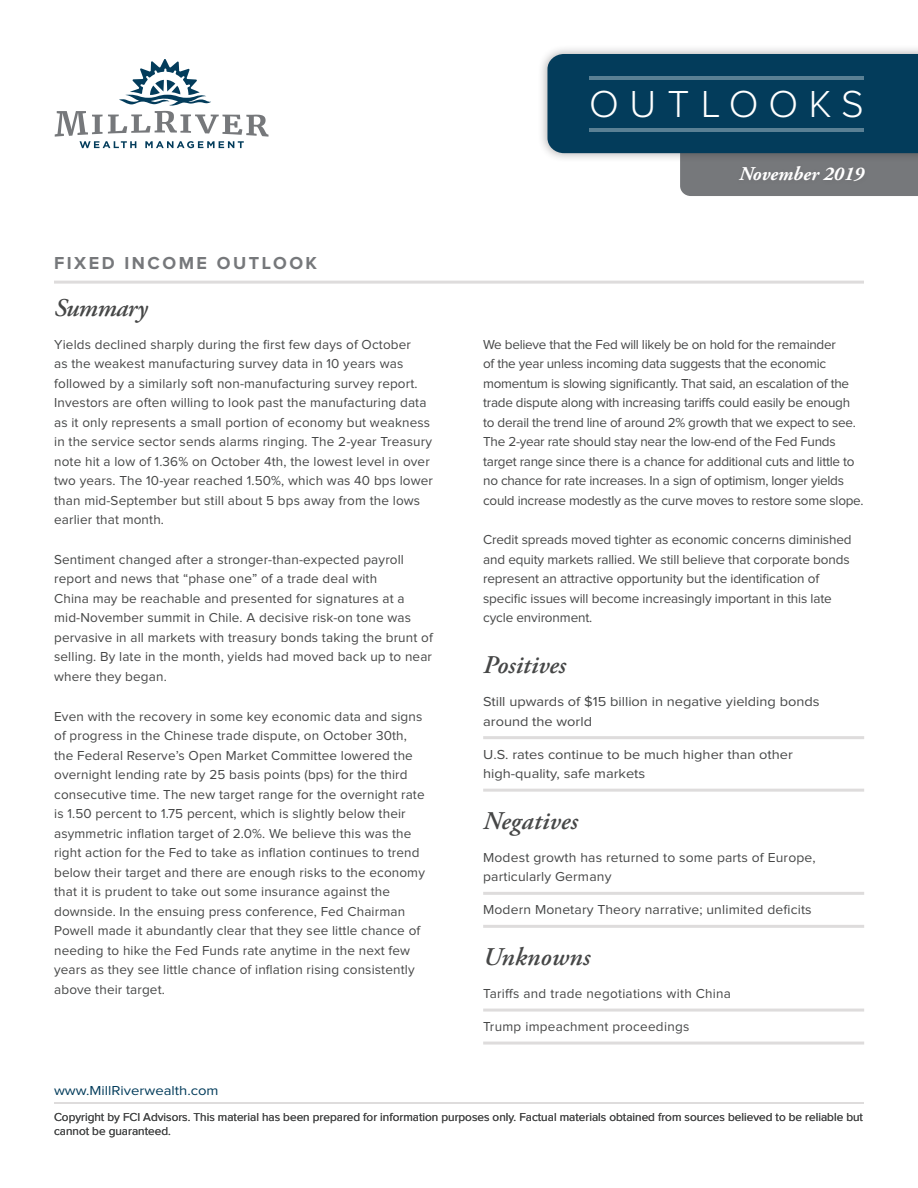
<style>
.page{position:relative;width:918px;height:1188px;background:#fff}
.page>*{position:absolute;margin:0;border:0;box-sizing:border-box;transform-origin:0 0}
.t1{font:300 39px "Proxima Nova";letter-spacing:.27em;color:#fff}
.palatino-main{font:italic 600 25.5px "Adobe Garamond Pro";color:#464747}
.palatino-main-2{font:italic 600 25.5px "Adobe Garamond Pro";letter-spacing:-.02em;color:#464747}
.t2{font:italic 700 19.5px "Adobe Garamond Pro";color:#fff}
.t3{font:700 18px "Proxima Nova";letter-spacing:.14em;color:#76787b}
.palatino-main-3{font:13.5px/19.5px "Proxima Nova";letter-spacing:.01em;color:#464747}
.palatino-main-4{font:13.5px/19.5px "Proxima Nova";letter-spacing:-.02em;color:#464747}
.palatino-main-5{font:13.5px/19.5px "Proxima Nova";letter-spacing:-.01em;color:#464747}
.bullets-square{font:13.5px/19.5px "Proxima Nova";letter-spacing:.01em;color:#464747}
.bullets-square-2{font:13.5px/19.5px "Proxima Nova";letter-spacing:.01em;color:#464747;scale:1.08 1}
.t4{font:13.5px "Proxima Nova";color:#033c5b;scale:1.1 1}
.t5{font:12px/14.4px "Proxima Nova";color:#464747}
</style>
<div class="page">
<div style="left:538px;top:44px;width:380px;height:119px;background:#231f20;opacity:.38"></div>
<svg style="left:547px;top:54px;width:371px;height:142px"></svg>
<hr style="left:590px;top:76px;width:274px;height:4px;background:#5a8094">
<hr style="left:590px;top:128px;width:274px;height:4px;background:#5a8094">
<div style="left:734px;top:162px;width:136px;height:25px;background:#757679"></div>
<hr style="left:483px;top:736px;width:381px;height:3px;background:#dedcdc">
<hr style="left:483px;top:789px;width:381px;height:3px;background:#dedcdc">
<hr style="left:483px;top:892px;width:381px;height:3px;background:#dedcdc">
<hr style="left:483px;top:925px;width:381px;height:3px;background:#dedcdc">
<hr style="left:483px;top:1009px;width:381px;height:3px;background:#dedcdc">
<hr style="left:483px;top:1042px;width:381px;height:3px;background:#dedcdc">
<hr style="left:54px;top:281px;width:810px;height:3px;background:#dedcdc">
<svg style="left:55px;top:59px;width:214px;height:89px"></svg>
<hr style="left:54px;top:1102px;width:810px;height:2px;background:#dedcdc">
<h1 class="t1" style="left:589px;top:86px;width:276px">OUTLOOKS</h1>
<p class="t3" style="left:54px;top:254px;width:265px">FIXED INCOME OUTLOOK</p>
<p class="palatino-main-2" style="left:54px;top:293px;width:95px">Summary</p>
<p class="palatino-main-3" style="left:54px;top:335px;width:380px">Yields declined sharply during the first few days of October<br>as the weakest manufacturing survey data in 10 years was followed by a similarly soft non-manufacturing survey report.<br>Investors are often willing to look past the manufacturing data as it only represents a small portion of economy but weakness in the service sector sends alarms ringing. The 2-year Treasury note hit a low of 1.36% on October 4th, the lowest level in over two years. The 10-year reached 1.50%, which was 40 bps lower than mid-September but still about 5 bps away from the lows earlier that month.</p>
<p class="palatino-main-3" style="left:54px;top:550px;width:380px">Sentiment changed after a stronger-than-expected payroll report and news that “phase one” of a trade deal with<br>China may be reachable and presented for signatures at a mid-November summit in Chile. A decisive risk-on tone was pervasive in all markets with treasury bonds taking the brunt of selling. By late in the month, yields had moved back up to near where they began.</p>
<p class="palatino-main-3" style="left:54px;top:707px;width:372px">Even with the recovery in some key economic data and signs of progress in the Chinese trade dispute, on October 30th, the Federal Reserve’s Open Market Committee lowered the overnight lending rate by 25 basis points (bps) for the third consecutive time. The new target range for the overnight rate is 1.50 percent to 1.75 percent, which is slightly below their asymmetric inflation target of 2.0%. We believe this was the right action for the Fed to take as inflation continues to trend below their target and there are enough risks to the economy that it is prudent to take out some insurance against the downside. In the ensuing press conference, Fed Chairman Powell made it abundantly clear that they see little chance of needing to hike the Fed Funds rate anytime in the next few years as they see little chance of inflation rising consistently above their target.</p>
<p class="t4" style="left:54px;top:1084px;width:151px">www.MillRiverwealth.com</p>
<h3 class="t2" style="left:739px;top:162px;width:126px">November 2019</h3>
<p class="palatino-main-4" style="left:483px;top:335px;width:382px">We believe that the Fed will likely be on hold for the remainder<br>of the year unless incoming data suggests that the economic momentum is slowing significantly. That said, an escalation of the trade dispute along with increasing tariffs could easily be enough to derail the trend line of around 2% growth that we expect to see.<br>The 2-year rate should stay near the low-end of the Fed Funds target range since there is a chance for additional cuts and little to no chance for rate increases. In a sign of optimism, longer yields could increase modestly as the curve moves to restore some slope.</p>
<p class="palatino-main-5" style="left:483px;top:531px;width:370px">Credit spreads moved tighter as economic concerns diminished and equity markets rallied. We still believe that corporate bonds represent an attractive opportunity but the identification of specific issues will become increasingly important in this late cycle environment.</p>
<p class="palatino-main" style="left:483px;top:650px;width:84px">Positives</p>
<p class="bullets-square-2" style="left:483px;top:692px;width:313px">Still upwards of $15 billion in negative yielding bonds around the world</p>
<p class="bullets-square-2" style="left:483px;top:745px;width:288px">U.S. rates continue to be much higher than other high-quality, safe markets</p>
<p class="palatino-main" style="left:483px;top:806px;width:96px">Negatives</p>
<p class="bullets-square" style="left:483px;top:848px;width:334px">Modest growth has returned to some parts of Europe, particularly Germany</p>
<p class="bullets-square" style="left:483px;top:901px;width:330px">Modern Monetary Theory narrative; unlimited deficits</p>
<p class="palatino-main" style="left:483px;top:942px;width:108px">Unknowns</p>
<p class="bullets-square" style="left:483px;top:984px;width:249px">Tariffs and trade negotiations with China</p>
<p class="bullets-square" style="left:483px;top:1017px;width:208px">Trump impeachment proceedings</p>
<p class="t5" style="left:54px;top:1110px;width:811px">Copyright by FCI Advisors. This material has been prepared for information purposes only. Factual materials obtained from sources believed to be reliable but cannot be guaranteed.</p>
</div>
